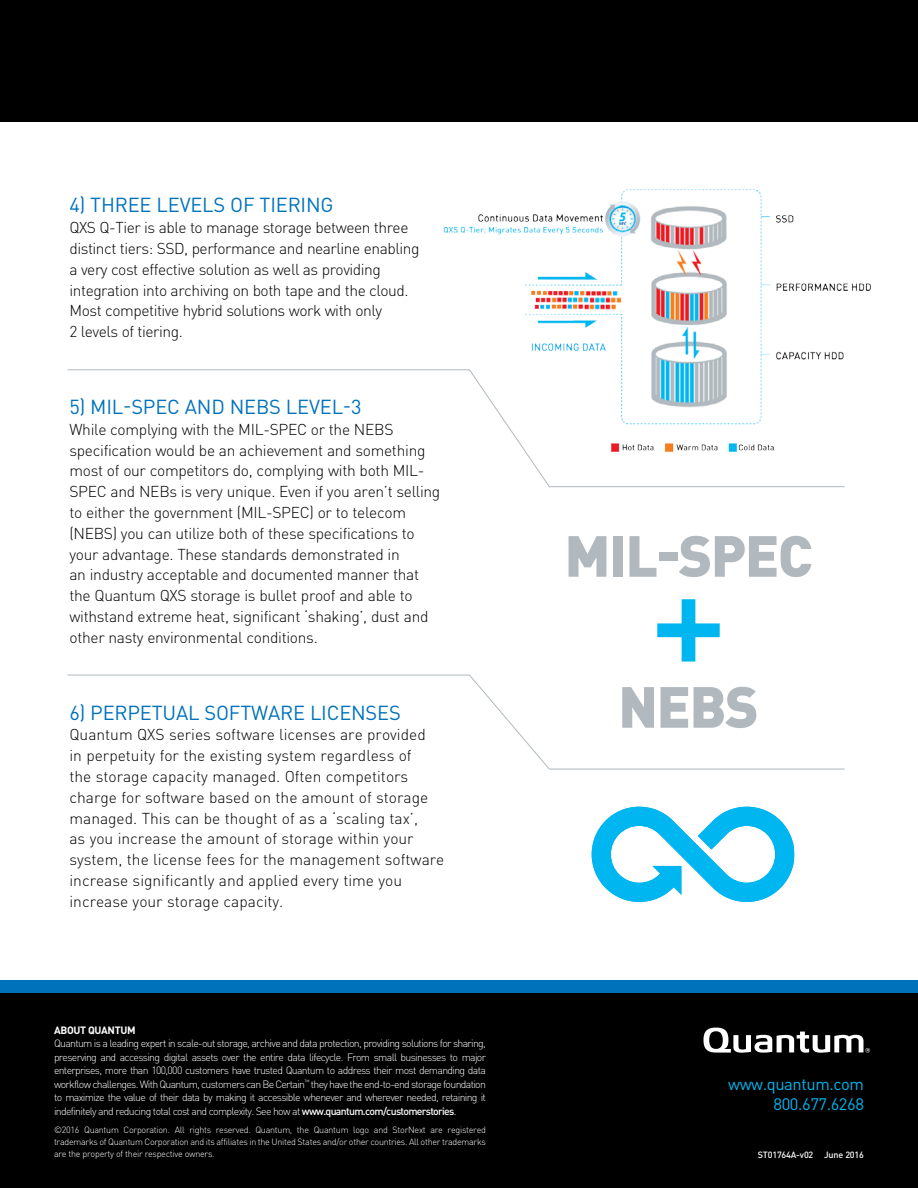
<style>
.page{position:relative;width:918px;height:1188px;background:#fff}
.page>*{position:absolute;margin:0;border:0;box-sizing:border-box;transform-origin:0 0}
.P1_main_copy_block{font:500 144.9px "DIN Pro";color:#00b6f0}
.P1_main_copy_block-2{font:900 57.15px "DIN Pro";letter-spacing:-.03em;color:#b1b9bf}
.P1_main_copy_block-3{font:20.1px "DIN Pro";letter-spacing:-.01em;color:#0072bc}
.t1{font:16.5px/19.8px "DIN Pro";letter-spacing:-.025em;color:#00b6f0;text-align:right}
.P1_main_copy_block-4{font:300 15.6px/20.9px "DIN Pro";letter-spacing:-.02em;color:#000}
.P1_main_copy_block-5{font:300 15.6px/20.9px "DIN Pro";color:#000}
.t2{font:300 10.5px/13.5px "DIN Pro";letter-spacing:-.065em;color:#fff;text-align:justify}
.t3{font:700 10.5px "DIN Pro";letter-spacing:-.03em;color:#fff}
.t4{font:300 9px/12px "DIN Pro";letter-spacing:-.03em;color:#fff;text-align:justify}
.t5{font:500 9px "DIN Pro";letter-spacing:-.02em;color:#fff}
.s1{font-weight:500}
</style>
<div class="page">
<div style="left:0;top:0;width:918px;height:122px;background:#000"></div>
<div style="left:0;top:980px;width:918px;height:14px;background:#0072bc"></div>
<div style="left:0;top:994px;width:918px;height:194px;background:#000"></div>
<svg style="left:704px;top:1028px;width:166px;height:25px"></svg>
<img style="left:443px;top:189px;width:428px;height:180px">
<svg style="left:67px;top:369px;width:778px;height:119px"></svg>
<svg style="left:67px;top:674px;width:778px;height:96px"></svg>
<svg style="left:591px;top:807px;width:204px;height:95px"></svg>
<p class="P1_main_copy_block-3" style="left:69px;top:189px;width:266px">4) THREE LEVELS OF TIERING</p>
<p class="P1_main_copy_block-4" style="left:69px;top:216px;width:351px">QXS Q-Tier is able to manage storage between three distinct tiers: SSD, performance and nearline enabling a very cost effective solution as well as providing integration into archiving on both tape and the cloud.<br>Most competitive hybrid solutions work with only<br>2 levels of tiering.</p>
<p class="P1_main_copy_block-3" style="left:69px;top:391px;width:294px">5) MIL-SPEC AND NEBS LEVEL-3</p>
<p class="P1_main_copy_block-4" style="left:69px;top:417px;width:372px">While complying with the MIL-SPEC or the NEBS specification would be an achievement and something most of our competitors do, complying with both MIL-SPEC and NEBs is very unique. Even if you aren’t selling to either the government (MIL-SPEC) or to telecom (NEBS) you can utilize both of these specifications to your advantage. These standards demonstrated in<br>an industry acceptable and documented manner that the Quantum QXS storage is bullet proof and able to withstand extreme heat, significant ‘shaking’, dust and other nasty environmental conditions.</p>
<p class="P1_main_copy_block-3" style="left:69px;top:697px;width:333px">6) PERPETUAL SOFTWARE LICENSES</p>
<p class="P1_main_copy_block-5" style="left:69px;top:723px;width:376px">Quantum QXS series software licenses are provided<br>in perpetuity for the existing system regardless of<br>the storage capacity managed. Often competitors charge for software based on the amount of storage managed. This can be thought of as a ‘scaling tax’,<br>as you increase the amount of storage within your system, the license fees for the management software increase significantly and applied every time you increase your storage capacity.</p>
<p class="t3" style="left:54px;top:1021px;width:83px">ABOUT QUANTUM</p>
<p class="t2" style="left:54px;top:1036px;width:434px">Quantum is a leading expert in scale-out storage, archive and data protection, providing solutions for sharing, preserving and accessing digital assets over the entire data lifecycle. From small businesses to major enterprises, more than 100,000 customers have trusted Quantum to address their most demanding data workflow challenges. With Quantum, customers can Be Certain<sup>™</sup> they have the end-to-end storage foundation to maximize the value of their data by making it accessible whenever and wherever needed, retaining it indefinitely and reducing total cost and complexity. See how at <span class="s1">www.quantum.com/customerstories</span>.</p>
<p class="t4" style="left:54px;top:1123px;width:433px">©2016 Quantum Corporation. All rights reserved. Quantum, the Quantum logo and StorNext are registered trademarks of Quantum Corporation and its affiliates in the United States and/or other countries. All other trademarks are the property of their respective owners.</p>
<p class="P1_main_copy_block-2" style="left:564px;top:507px;width:250px">MIL-SPEC</p>
<p class="P1_main_copy_block" style="left:650px;top:500px;width:79px">+</p>
<p class="P1_main_copy_block-2" style="left:618px;top:658px;width:142px">NEBS</p>
<p class="t1" style="left:728px;top:1072px;width:137px">www.quantum.com<br>800.677.6268</p>
<p class="t5" style="left:758px;top:1147px;width:108px">ST01764A-v02 June 2016</p>
</div>
